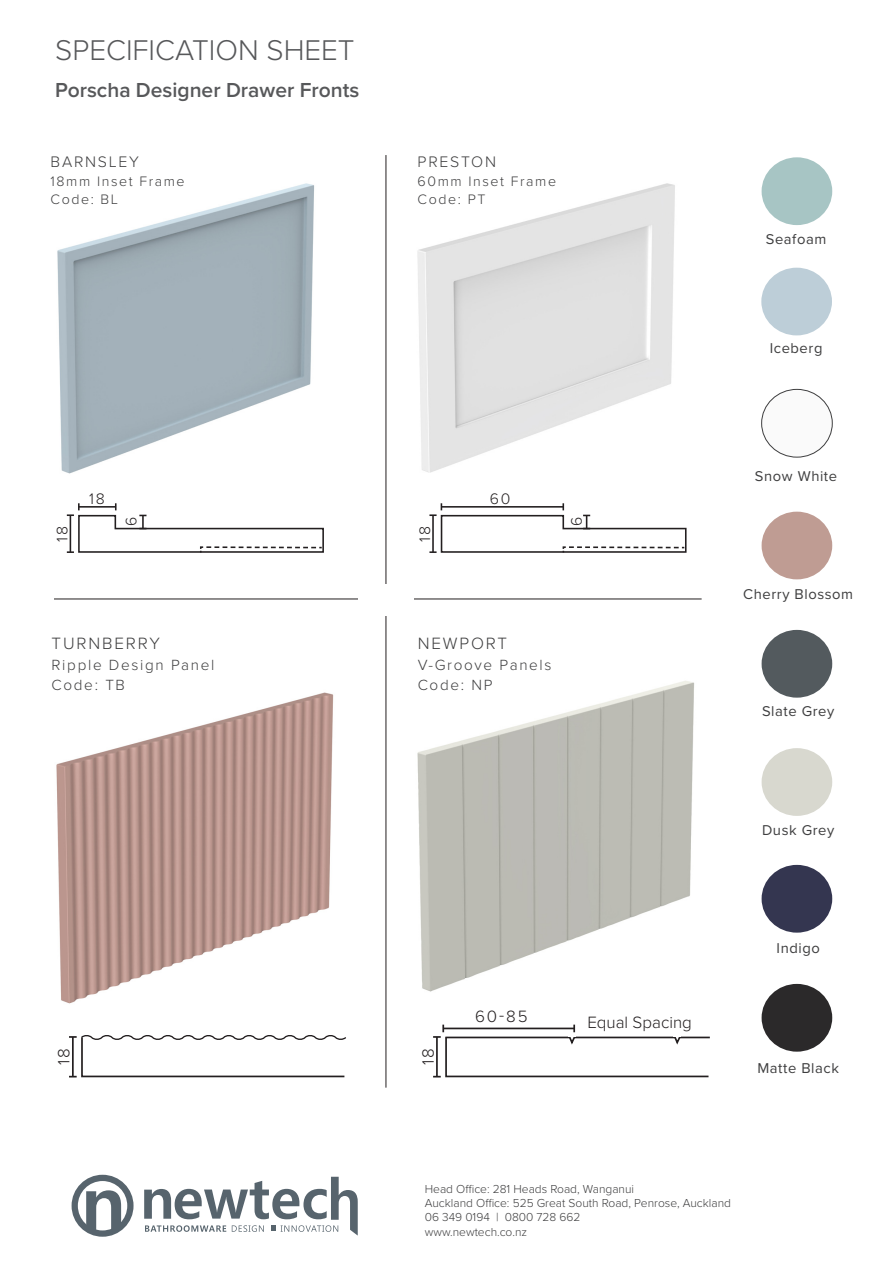
<style>
.page{position:relative;width:893px;height:1263px;background:#fff}
.page>*{position:absolute;margin:0;border:0;box-sizing:border-box;transform-origin:0 0}
.t1{font:300 29.55px "Proxima Nova";color:#57585a}
.t2{font:600 21px "Proxima Nova";color:#57585a}
.t3{font:300 16.95px "Proxima Nova";color:#231f20}
.t4{font:300 16.95px "Proxima Nova";letter-spacing:.11em;color:#3e3e3f}
.t5{font:300 15.75px "Proxima Nova";letter-spacing:.11em;color:#3e3e3f}
.t6{font:300 15.75px "Proxima Nova";letter-spacing:.11em;color:#231f20}
.t7{font:300 15.3px "Proxima Nova";letter-spacing:.11em;color:#3e3e3f}
.t8{font:14.7px "Proxima Nova";letter-spacing:.04em;color:#3e3e3f}
.t9{font:300 14.25px "Proxima Nova";letter-spacing:.11em;color:#3e3e3f}
.t10{font:300 12px "Proxima Nova";color:#3e3e3f}
</style>
<div class="page">
<div style="left:72px;top:1175px;width:62px;height:62px;border:6px solid #57646d;border-radius:50%"></div>
<svg style="left:86px;top:1190px;width:35px;height:44px"></svg>
<svg style="left:144px;top:1177px;width:214px;height:58px"></svg>
<img style="left:57px;top:183px;width:258px;height:291px">
<svg style="left:67px;top:503px;width:257px;height:50px"></svg>
<img style="left:56px;top:692px;width:278px;height:312px">
<svg style="left:69px;top:1035px;width:277px;height:43px"></svg>
<img style="left:417px;top:183px;width:258px;height:290px">
<svg style="left:429px;top:503px;width:258px;height:50px"></svg>
<img style="left:417px;top:681px;width:277px;height:311px">
<svg style="left:433px;top:1024px;width:277px;height:54px"></svg>
<div style="left:762px;top:157px;width:70px;height:68px;background:#a7c5c4;border-radius:50%"></div>
<div style="left:761px;top:268px;width:71px;height:67px;background:#bdced8;border-radius:50%"></div>
<div style="left:762px;top:512px;width:70px;height:67px;background:#bf9c93;border-radius:50%"></div>
<div style="left:762px;top:748px;width:70px;height:68px;background:#d8d8cf;border-radius:50%"></div>
<div style="left:762px;top:630px;width:70px;height:68px;background:#535a5e;border-radius:50%"></div>
<div style="left:762px;top:865px;width:70px;height:68px;background:#343650;border-radius:50%"></div>
<div style="left:762px;top:984px;width:70px;height:68px;background:#2b292a;border-radius:50%"></div>
<div style="left:762px;top:389px;width:70px;height:68px;background:#fafafa;border-radius:50%"></div>
<div style="left:761px;top:389px;width:72px;height:68px;border:1px solid #3e3e3f;border-radius:50%"></div>
<hr style="left:54px;top:599px;width:648px;height:1px;background:#231f20">
<hr style="left:386px;top:155px;width:1px;height:933px;background:#231f20">
<div style="left:358px;top:584px;width:55px;height:32px;background:#fff"></div>
<p class="t1" style="left:55px;top:28px;width:301px">SPECIFICATION SHEET</p>
<p class="t2" style="left:55px;top:74px;width:306px">Porscha Designer Drawer Fronts</p>
<p class="t5" style="left:51px;top:150px;width:90px">BARNSLEY</p>
<p class="t9" style="left:51px;top:170px;width:136px">18mm Inset Frame</p>
<p class="t9" style="left:51px;top:189px;width:69px">Code: BL</p>
<p class="t5" style="left:418px;top:150px;width:80px">PRESTON</p>
<p class="t9" style="left:418px;top:170px;width:140px">60mm Inset Frame</p>
<p class="t9" style="left:418px;top:189px;width:69px">Code: PT</p>
<p class="t8" style="left:766px;top:228px;width:62px">Seafoam</p>
<p class="t8" style="left:770px;top:337px;width:54px">Iceberg</p>
<p class="t8" style="left:755px;top:465px;width:84px">Snow White</p>
<p class="t6" style="left:89px;top:487px;width:17px">18</p>
<p class="t6" style="left:490px;top:487px;width:22px">60</p>
<p class="t6" style="left:50px;top:542px;width:17px;rotate:-90deg">18</p>
<p class="t6" style="left:119px;top:526px;width:11px;rotate:-90deg">6</p>
<p class="t6" style="left:413px;top:542px;width:17px;rotate:-90deg">18</p>
<p class="t6" style="left:565px;top:526px;width:11px;rotate:-90deg">6</p>
<p class="t8" style="left:743px;top:583px;width:111px">Cherry Blossom</p>
<p class="t4" style="left:52px;top:631px;width:110px">TURNBERRY</p>
<p class="t7" style="left:52px;top:653px;width:164px">Ripple Design Panel</p>
<p class="t7" style="left:52px;top:674px;width:75px">Code: TB</p>
<p class="t4" style="left:418px;top:631px;width:91px">NEWPORT</p>
<p class="t7" style="left:418px;top:653px;width:135px">V-Groove Panels</p>
<p class="t7" style="left:418px;top:674px;width:76px">Code: NP</p>
<p class="t8" style="left:762px;top:700px;width:74px">Slate Grey</p>
<p class="t8" style="left:762px;top:819px;width:74px">Dusk Grey</p>
<p class="t8" style="left:776px;top:937px;width:45px">Indigo</p>
<p class="t3" style="left:475px;top:1004px;width:54px">60-85</p>
<p class="t3" style="left:587px;top:1009px;width:106px">Equal Spacing</p>
<p class="t3" style="left:51px;top:1065px;width:18px;rotate:-90deg">18</p>
<p class="t3" style="left:415px;top:1065px;width:18px;rotate:-90deg">18</p>
<p class="t8" style="left:757px;top:1057px;width:83px">Matte Black</p>
<p class="t10" style="left:425px;top:1179px;width:211px">Head Office: 281 Heads Road, Wanganui</p>
<p class="t10" style="left:425px;top:1194px;width:308px">Auckland Office: 525 Great South Road, Penrose, Auckland</p>
<p class="t10" style="left:425px;top:1208px;width:157px">06 349 0194 | 0800 728 662</p>
<p class="t10" style="left:425px;top:1223px;width:104px">www.newtech.co.nz</p>
</div>
